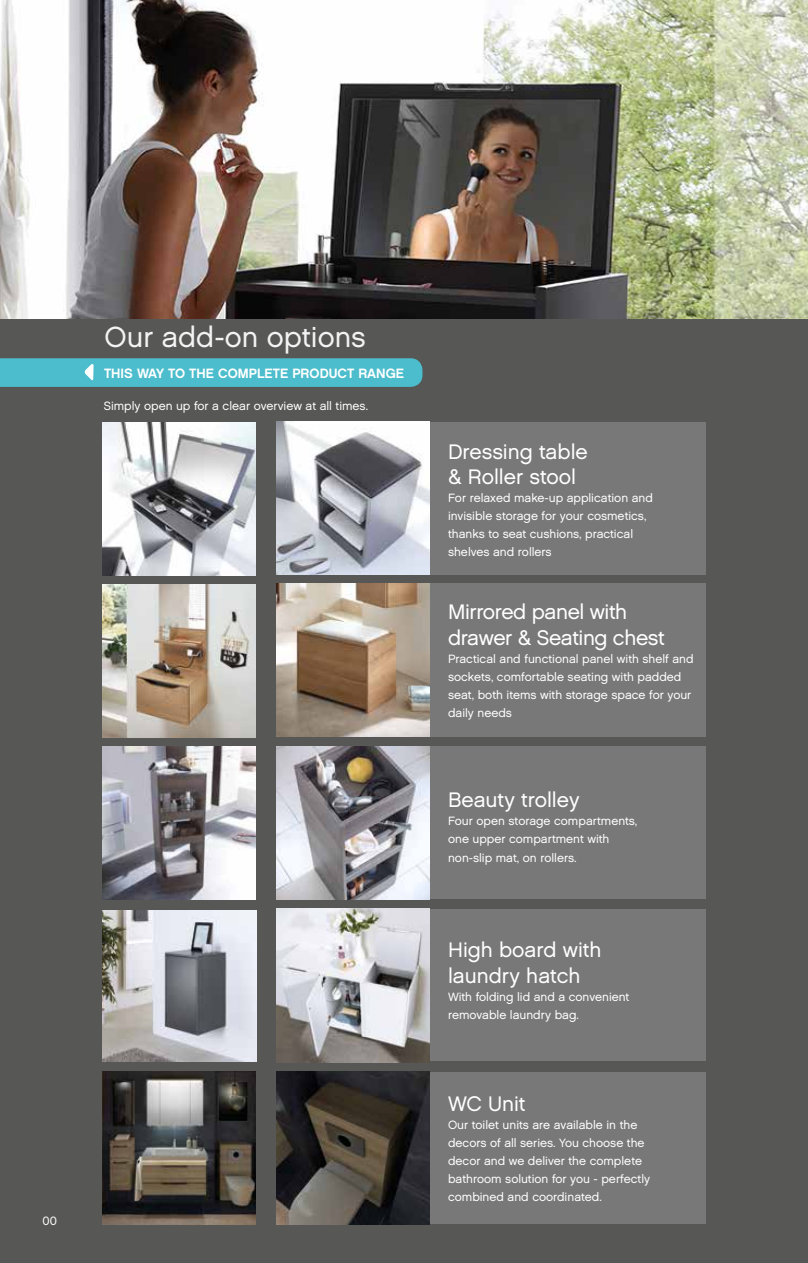
<style>
.page{position:relative;width:808px;height:1263px;background:#fff}
.page>*{position:absolute;margin:0;border:0;box-sizing:border-box;transform-origin:0 0}
.t1{font:28.95px "Chalet London Nineteen Sixty";color:#f4f3f4}
.t2{font:21px/25.2px "Chalet London Nineteen Sixty";color:#fff}
.t3{font:21px/25.2px "Chalet London Nineteen Sixty";letter-spacing:-.02em;color:#fff}
.t4{font:13.5px "Chalet New York Nineteen Sixty";color:#fff}
.t5{font:12px/18px "Chalet London Nineteen Sixty";color:#fff}
</style>
<div class="page">
<div style="left:0;top:319px;width:808px;height:944px;background:#575756"></div>
<div style="left:395px;top:584px;width:311px;height:153px;background:#787878"></div>
<div style="left:395px;top:747px;width:311px;height:152px;background:#787878"></div>
<div style="left:395px;top:909px;width:311px;height:151px;background:#787878"></div>
<img style="left:102px;top:584px;width:153px;height:153px">
<img style="left:102px;top:747px;width:153px;height:153px">
<img style="left:102px;top:910px;width:154px;height:151px">
<img style="left:276px;top:584px;width:153px;height:153px">
<img style="left:276px;top:746px;width:153px;height:153px">
<img style="left:276px;top:909px;width:153px;height:153px">
<img style="left:102px;top:422px;width:153px;height:153px">
<div style="left:395px;top:422px;width:311px;height:152px;background:#787878"></div>
<img style="left:276px;top:421px;width:153px;height:153px">
<svg style="left:0;top:358px;width:422px;height:29px;background:#4dbbca"></svg>
<img style="left:0;top:0;width:808px;height:319px">
<div style="left:395px;top:1072px;width:311px;height:151px;background:#787878"></div>
<img style="left:102px;top:1071px;width:153px;height:154px">
<img style="left:276px;top:1071px;width:153px;height:154px">
<p class="t5" style="left:43px;top:1212px;width:16px">00</p>
<h1 class="t1" style="left:105px;top:319px;width:263px">Our add-on options</h1>
<p class="t4" style="left:104px;top:365px;width:302px">THIS WAY TO THE COMPLETE PRODUCT RANGE</p>
<p class="t5" style="left:104px;top:397px;width:266px">Simply open up for a clear overview at all times.</p>
<h2 class="t2" style="left:448px;top:439px;width:141px">Dressing table &amp; Roller stool</h2>
<p class="t5" style="left:448px;top:489px;width:206px">For relaxed make-up application and invisible storage for your cosmetics, thanks to seat cushions, practical shelves and rollers</p>
<h2 class="t3" style="left:448px;top:599px;width:218px">Mirrored panel with drawer &amp; Seating chest</h2>
<p class="t5" style="left:448px;top:649px;width:247px">Practical and functional panel with shelf and sockets, comfortable seating with padded seat, both items with storage space for your daily needs</p>
<h2 class="t2" style="left:448px;top:787px;width:133px">Beauty trolley</h2>
<p class="t5" style="left:448px;top:812px;width:191px">Four open storage compartments, one upper compartment with</p>
<p class="t5" style="left:448px;top:849px;width:130px">non-slip mat, on rollers.</p>
<h2 class="t2" style="left:448px;top:937px;width:155px">High board with laundry hatch</h2>
<p class="t5" style="left:448px;top:987px;width:183px">With folding lid and a convenient removable laundry bag.</p>
<h2 class="t2" style="left:448px;top:1091px;width:79px">WC Unit</h2>
<p class="t5" style="left:448px;top:1115px;width:204px">Our toilet units are available in the decors of all series. You choose the decor and we deliver the complete bathroom solution for you - perfectly combined and coordinated.</p>
</div>
